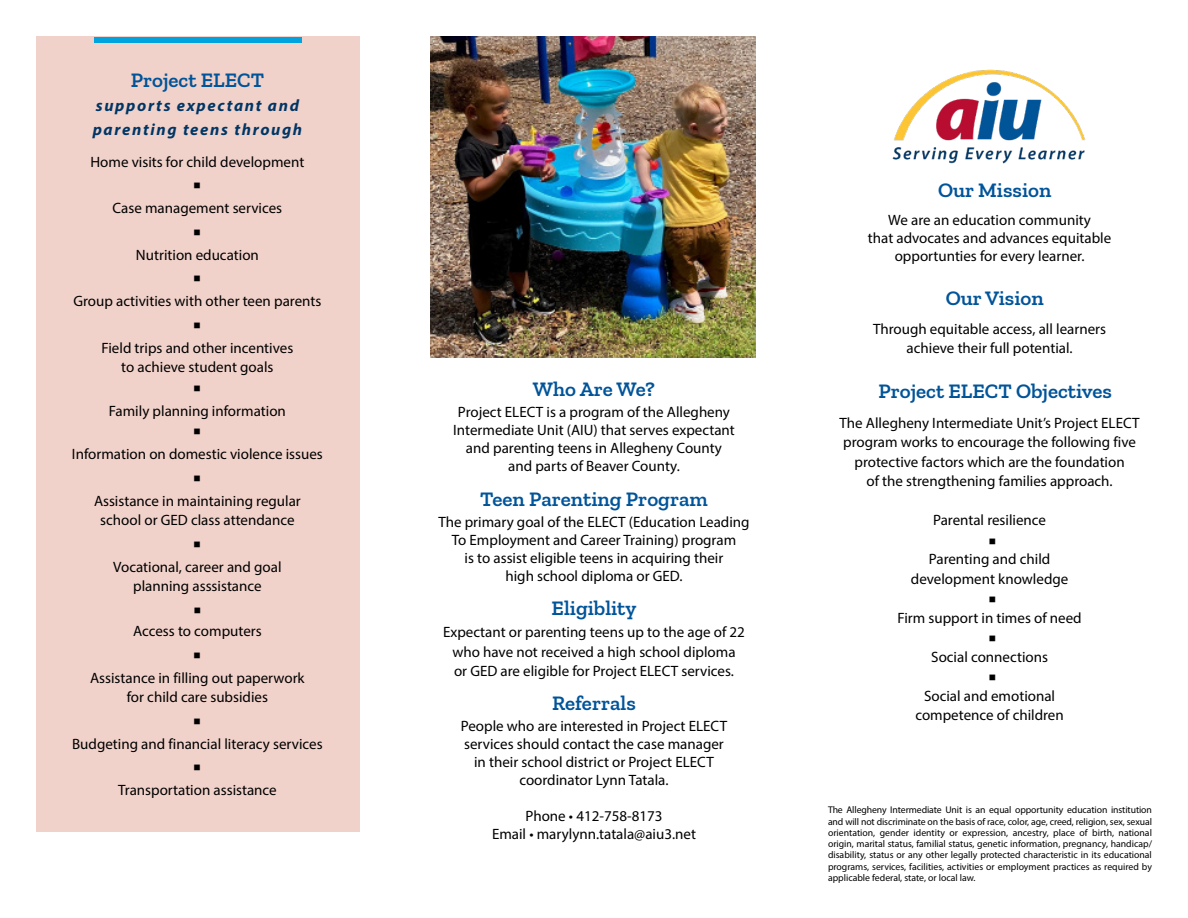
<style>
.page{position:relative;width:1188px;height:918px;background:#fff}
.page>*{position:absolute;margin:0;border:0;box-sizing:border-box;transform-origin:0 0}
.t1{font:600 21px "Zilla Slab";color:#005499}
.t2{font:italic 700 16.5px/24px "Myriad Pro";letter-spacing:.1em;color:#003665}
.t3{font:15px/18px "Myriad Pro";color:#000;text-align:center}
.t4{font:9.75px/11.2px "Myriad Pro";color:#000;text-align:justify}
.t5{font:9.75px "Wingdings";color:#000}
</style>
<div class="page">
<div style="left:36px;top:36px;width:324px;height:796px;background:#f0cdc5"></div>
<div style="left:95px;top:37px;width:207px;height:5px;background:#00a3de"></div>
<img style="left:892px;top:69px;width:194px;height:95px">
<img style="left:430px;top:36px;width:325px;height:322px">
<h1 class="t1" style="left:131px;top:68px;width:135px">Project ELECT</h1>
<p class="t2" style="left:93px;top:93px;width:211px">supports expectant and parenting teens through</p>
<p class="t3" style="left:91px;top:153px;width:215px">Home visits for child development</p>
<p class="t5" style="left:194px;top:181px;width:9px">■</p>
<p class="t3" style="left:113px;top:199px;width:171px">Case management services</p>
<p class="t5" style="left:194px;top:227px;width:9px">■</p>
<p class="t3" style="left:136px;top:246px;width:124px">Nutrition education</p>
<p class="t5" style="left:194px;top:274px;width:9px">■</p>
<p class="t3" style="left:73px;top:292px;width:249px">Group activities with other teen parents</p>
<p class="t5" style="left:194px;top:320px;width:9px">■</p>
<p class="t3" style="left:102px;top:338px;width:193px;line-height:19.5px">Field trips and other incentives to achieve student goals</p>
<p class="t5" style="left:194px;top:383px;width:9px">■</p>
<p class="t3" style="left:109px;top:402px;width:178px">Family planning information</p>
<p class="t5" style="left:194px;top:427px;width:9px">■</p>
<p class="t3" style="left:72px;top:445px;width:252px">Information on domestic violence issues</p>
<p class="t5" style="left:194px;top:473px;width:9px">■</p>
<p class="t3" style="left:94px;top:491px;width:208px;line-height:19.5px">Assistance in maintaining regular school or GED class attendance</p>
<p class="t5" style="left:194px;top:539px;width:9px">■</p>
<p class="t3" style="left:113px;top:557px;width:170px;line-height:19.5px">Vocational, career and goal planning asssistance</p>
<p class="t5" style="left:194px;top:605px;width:9px">■</p>
<p class="t3" style="left:133px;top:622px;width:130px">Access to computers</p>
<p class="t5" style="left:194px;top:650px;width:9px">■</p>
<p class="t3" style="left:90px;top:668px;width:216px;line-height:19.5px">Assistance in filling out paperwork for child care subsidies</p>
<p class="t5" style="left:194px;top:716px;width:9px">■</p>
<p class="t3" style="left:72px;top:735px;width:252px">Budgeting and financial literacy services</p>
<p class="t5" style="left:194px;top:763px;width:9px">■</p>
<p class="t3" style="left:118px;top:781px;width:160px">Transportation assistance</p>
<h1 class="t1" style="left:938px;top:178px;width:115px">Our Mission</h1>
<p class="t3" style="left:868px;top:211px;width:245px">We are an education community<br>that advocates and advances equitable opportunties for every learner.</p>
<h1 class="t1" style="left:946px;top:286px;width:99px">Our Vision</h1>
<p class="t3" style="left:873px;top:319px;width:234px;line-height:19.5px">Through equitable access, all learners achieve their full potential.</p>
<h1 class="t1" style="left:878px;top:379px;width:235px">Project ELECT Objectives</h1>
<p class="t3" style="left:840px;top:413px;width:302px;line-height:19.5px">The Allegheny Intermediate Unit’s Project ELECT program works to encourage the following five protective factors which are the foundation<br>of the strengthening families approach.</p>
<p class="t3" style="left:933px;top:511px;width:115px">Parental resilience</p>
<p class="t5" style="left:989px;top:536px;width:9px">■</p>
<p class="t3" style="left:911px;top:549px;width:159px;line-height:19.5px">Parenting and child development knowledge</p>
<p class="t5" style="left:989px;top:595px;width:9px">■</p>
<p class="t3" style="left:898px;top:609px;width:186px">Firm support in times of need</p>
<p class="t5" style="left:989px;top:634px;width:9px">■</p>
<p class="t3" style="left:931px;top:648px;width:118px">Social connections</p>
<p class="t5" style="left:989px;top:673px;width:9px">■</p>
<p class="t3" style="left:915px;top:686px;width:150px;line-height:19.5px">Social and emotional competence of children</p>
<h1 class="t1" style="left:533px;top:377px;width:124px">Who Are We?</h1>
<p class="t3" style="left:453px;top:403px;width:283px">Project ELECT is a program of the Allegheny Intermediate Unit (AIU) that serves expectant and parenting teens in Allegheny County and parts of Beaver County.</p>
<h1 class="t1" style="left:480px;top:487px;width:229px">Teen Parenting Program</h1>
<p class="t3" style="left:438px;top:512px;width:313px">The primary goal of the ELECT (Education Leading To Employment and Career Training) program<br>is to assist eligible teens in acquiring their<br>high school diploma or GED.</p>
<h1 class="t1" style="left:552px;top:596px;width:86px">Eligiblity</h1>
<p class="t3" style="left:443px;top:622px;width:303px;line-height:19.5px">Expectant or parenting teens up to the age of 22 who have not received a high school diploma<br>or GED are eligible for Project ELECT services.</p>
<h1 class="t1" style="left:552px;top:692px;width:85px">Referrals</h1>
<p class="t3" style="left:461px;top:717px;width:268px">People who are interested in Project ELECT services should contact the case manager in their school district or Project ELECT coordinator Lynn Tatala.</p>
<p class="t3" style="left:492px;top:806px;width:205px">Phone • 412-758-8173<br>Email • marylynn.tatala@aiu3.net</p>
<p class="t4" style="left:828px;top:804px;width:326px">The Allegheny Intermediate Unit is an equal opportunity education institution and will not discriminate on the basis of race, color, age, creed, religion, sex, sexual orientation, gender identity or expression, ancestry, place of birth, national origin, marital status, familial status, genetic information, pregnancy, handicap/ disability, status or any other legally protected characteristic in its educational programs, services, facilities, activities or employment practices as required by applicable federal, state, or local law.</p>
</div>
